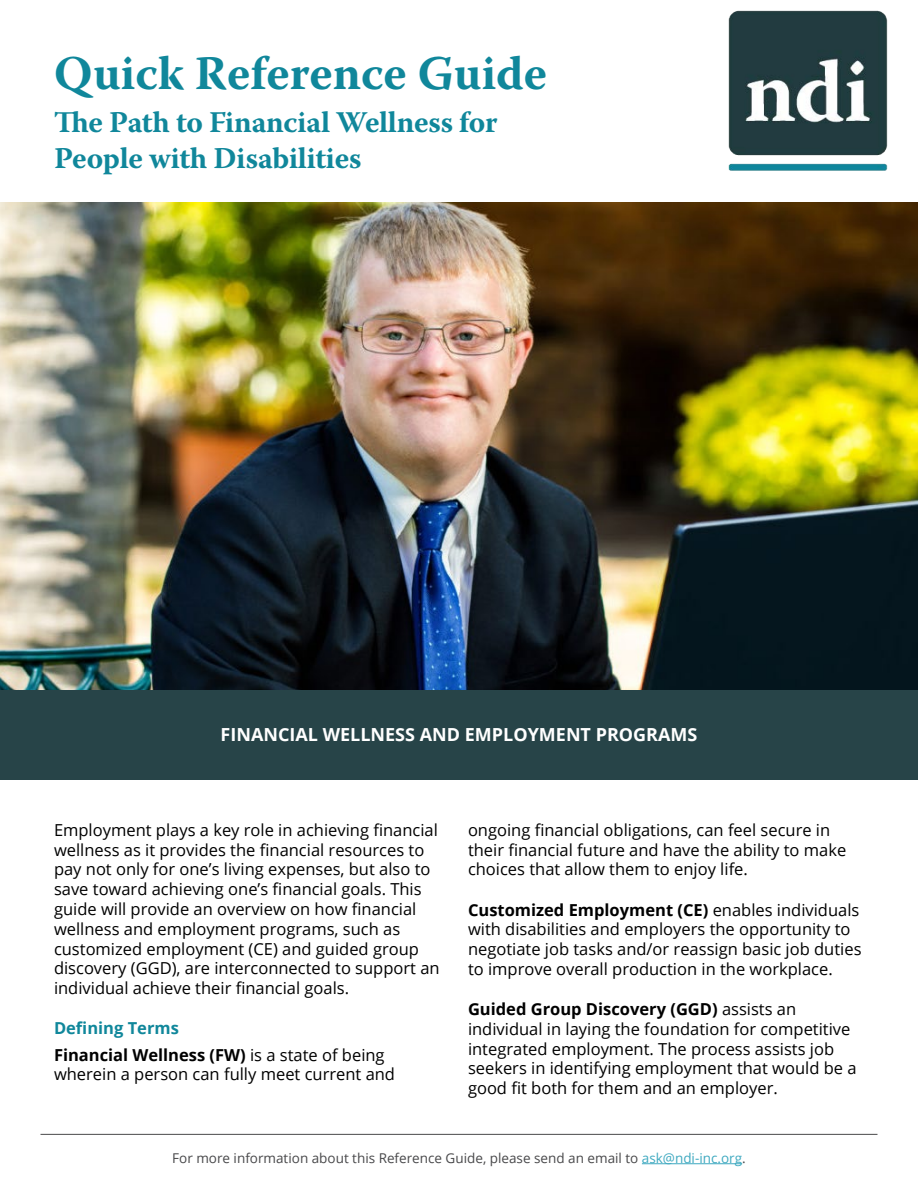
<style>
.page{position:relative;width:918px;height:1188px;background:#fff}
.page>*{position:absolute;margin:0;border:0;box-sizing:border-box;transform-origin:0 0}
.t1{font:700 48px "Warnock Pro";color:#10879b}
.t2{font:700 30px/36px "Warnock Pro";letter-spacing:-.01em;color:#10879b}
.t3{font:700 18px "Open Sans";color:#fff}
.t4{font:16.5px/19.8px "Open Sans";color:#000}
.t5{font:700 16.5px/26.5px "Open Sans";color:#000}
.t6{font:13.5px "Open Sans";color:#48484a}
.s1{color:#10879b}
.s2{font-weight:400}
.s3{font-weight:700}
.s4{color:#3ea9c0}
</style>
<div class="page">
<hr style="left:40px;top:1134px;width:838px;height:1px;background:#48484a">
<hr style="left:642px;top:1163px;width:100px;height:1px;background:#3ea9c0">
<div style="left:0;top:689px;width:918px;height:90px;background:#274448"></div>
<img style="left:728px;top:10px;width:160px;height:161px">
<img style="left:0;top:202px;width:918px;height:487px">
<h1 class="t1" style="left:54px;top:45px;width:495px">Quick Reference Guide</h1>
<h2 class="t2" style="left:54px;top:104px;width:445px">Te Path to Financial Wellness for<br>People with Disabilities</h2>
<p class="t3" style="left:221px;top:722px;width:478px">FINANCIAL WELLNESS AND EMPLOYMENT PROGRAMS</p>
<p class="t4" style="left:54px;top:820px;width:387px">Employment plays a key role in achieving financial wellness as it provides the financial resources to pay not only for one’s living expenses, but also to save toward achieving one’s financial goals. This guide will provide an overview on how financial wellness and employment programs, such as customized employment (CE) and guided group discovery (GGD), are interconnected to support an individual achieve their financial goals.</p>
<p class="t5" style="left:54px;top:1014px;width:332px"><span class="s1">Defining Terms<br></span>Financial Wellness (FW) <span class="s2">is a state of being</span></p>
<p class="t4" style="left:54px;top:1064px;width:343px">wherein a person can fully meet current and</p>
<p class="t4" style="left:468px;top:820px;width:380px">ongoing financial obligations, can feel secure in their financial future and have the ability to make choices that allow them to enjoy life.</p>
<p class="t4" style="left:468px;top:899px;width:395px"><span class="s3">Customized Employment (CE)</span> enables individuals with disabilities and employers the opportunity to negotiate job tasks and/or reassign basic job duties to improve overall production in the workplace.</p>
<p class="t4" style="left:468px;top:999px;width:390px"><span class="s3">Guided Group Discovery (GGD)</span> assists an individual in laying the foundation for competitive integrated employment. The process assists job seekers in identifying employment that would be a good fit both for them and an employer.</p>
<p class="t6" style="left:172px;top:1149px;width:575px">For more information about this Reference Guide, please send an email to <span class="s4">ask@ndi-inc.org</span>.</p>
</div>
